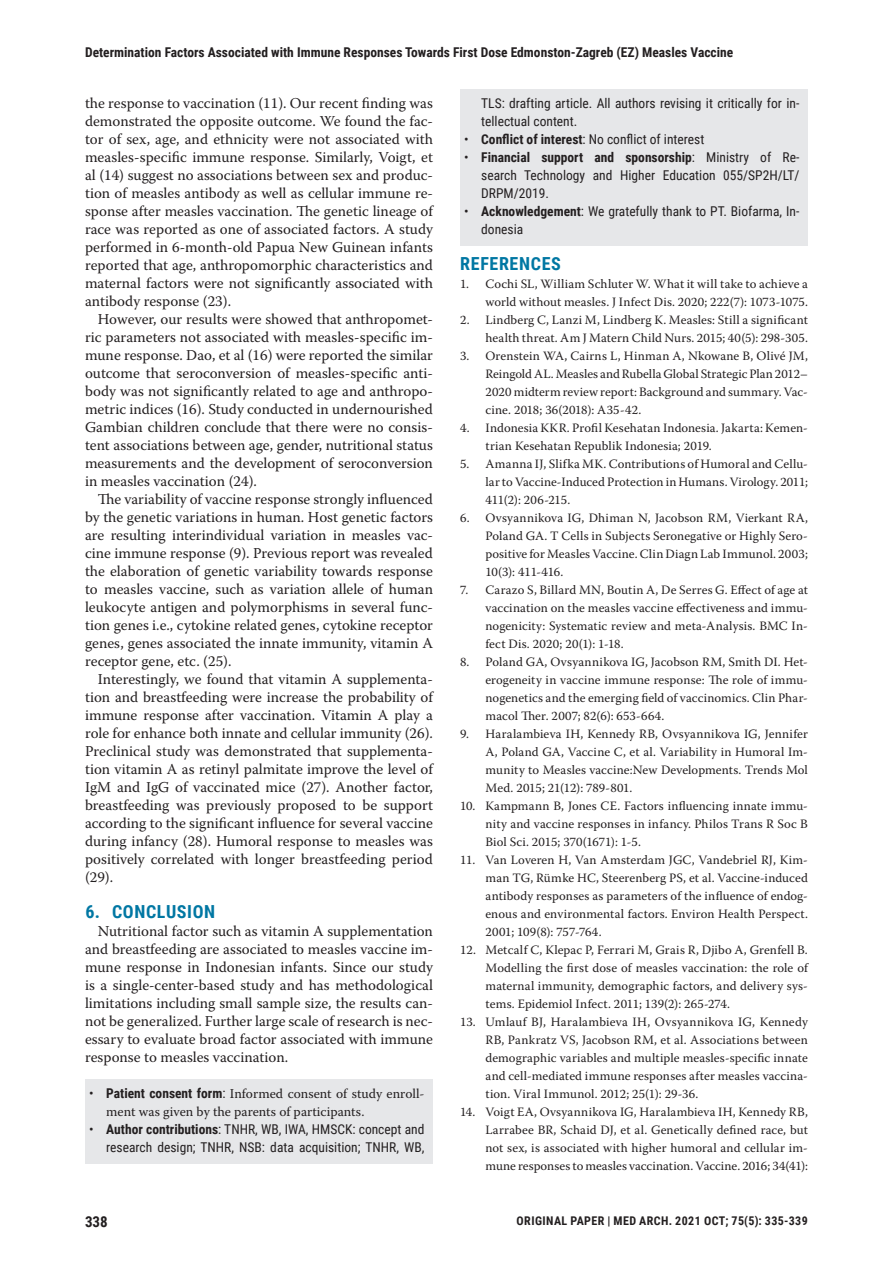
<style>
.page{position:relative;width:893px;height:1263px;background:#fff}
.page>*{position:absolute;margin:0;border:0;box-sizing:border-box;transform-origin:0 0}
.t1{font:700 18px "Roboto Condensed";letter-spacing:.035em;color:#0077a3}
.t2{font:15px/18px "Warnock Pro";color:#231f20;text-align:justify}
.t3{font:700 15px "Roboto Condensed";color:#231f20}
.t4{font:13.5px/18px "Roboto Condensed";color:#231f20}
.t5{font:700 13.5px "Roboto Condensed";color:#231f20}
.t6{font:13.5px/18px "Warnock Pro";color:#231f20}
.t7{font:12.75px/18px "Warnock Pro";letter-spacing:.01em;color:#231f20;text-align:justify}
.t8{font:700 12px "Roboto Condensed";letter-spacing:.035em;color:#231f20}
.s1{font-family:"Roboto Condensed"}
.s2{font-family:"Roboto Condensed";font-weight:700}
.s3{font-weight:700}
</style>
<div class="page">
<div style="left:85px;top:1079px;width:348px;height:49px;background:#e6e7e9"></div>
<div style="left:85px;top:1115px;width:348px;height:49px;background:#e6e7e9"></div>
<div style="left:460px;top:89px;width:348px;height:49px;background:#e6e7e9"></div>
<div style="left:460px;top:125px;width:348px;height:31px;background:#e6e7e9"></div>
<div style="left:460px;top:143px;width:348px;height:67px;background:#e6e7e9"></div>
<div style="left:460px;top:197px;width:348px;height:49px;background:#e6e7e9"></div>
<p class="t5" style="left:85px;top:43px;width:650px">Determination Factors Associated with Immune Responses Towards First Dose Edmonston-Zagreb (EZ) Measles Vaccine</p>
<p class="t2" style="left:85px;top:94px;width:349px">the response to vaccination (11). Our recent finding was demonstrated the opposite outcome. We found the fac&shy;tor of sex, age, and ethnicity were not associated with measles-specific immune response. Similarly, Voigt, et al (14) suggest no associations between sex and produc&shy;tion of measles antibody as well as cellular immune re&shy;sponse after measles vaccination. The genetic lineage of race was reported as one of associated factors. A study performed in 6-month-old Papua New Guinean infants reported that age, anthropomorphic characteristics and maternal factors were not significantly associated with antibody response (23).</p>
<p class="t2" style="left:85px;top:310px;width:349px;text-indent:13px">However, our results were showed that anthropomet&shy;ric parameters not associated with measles-specific im&shy;mune response. Dao, et al (16) were reported the similar outcome that seroconversion of measles-specific anti&shy;body was not significantly related to age and anthropo&shy;metric indices (16). Study conducted in undernourished Gambian children conclude that there were no consis&shy;tent associations between age, gender, nutritional status measurements and the development of seroconversion in measles vaccination (24).</p>
<p class="t2" style="left:85px;top:490px;width:349px;text-indent:13px">The variability of vaccine response strongly influenced by the genetic variations in human. Host genetic factors are resulting interindividual variation in measles vac&shy;cine immune response (9). Previous report was revealed the elaboration of genetic variability towards response to measles vaccine, such as variation allele of human leukocyte antigen and polymorphisms in several func&shy;tion genes i.e., cytokine related genes, cytokine receptor genes, genes associated the innate immunity, vitamin A receptor gene, etc. (25).</p>
<p class="t2" style="left:85px;top:670px;width:349px;text-indent:13px">Interestingly, we found that vitamin A supplementa&shy;tion and breastfeeding were increase the probability of immune response after vaccination. Vitamin A play a role for enhance both innate and cellular immunity (26).<br>Preclinical study was demonstrated that supplementa&shy;tion vitamin A as retinyl palmitate improve the level of IgM and IgG of vaccinated mice (27). Another factor, breastfeeding was previously proposed to be support according to the significant influence for several vaccine during infancy (28). Humoral response to measles was positively correlated with longer breastfeeding period (29).</p>
<p class="t1" style="left:85px;top:899px;width:131px">6. CONCLUSION</p>
<p class="t2" style="left:85px;top:922px;width:349px;text-indent:13px">Nutritional factor such as vitamin A supplementation and breastfeeding are associated to measles vaccine im&shy;mune response in Indonesian infants. Since our study is a single-center-based study and has methodological limitations including small sample size, the results can&shy;not be generalized. Further large scale of research is nec&shy;essary to evaluate broad factor associated with immune response to measles vaccination.</p>
<p class="t6" style="left:106px;top:1084px;width:320px;text-indent:-17px"><span class="s1">•</span> <span class="s2">Patient consent form</span><span class="s1">:</span> Informed consent of study enroll&shy;ment was given by the parents of participants.</p>
<p class="t4" style="left:89px;top:1120px;width:337px;text-align:right">• <span class="s3">Author contributions</span>: TNHR, WB, IWA, HMSCK: concept and research design; TNHR, NSB: data acquisition; TNHR, WB,</p>
<p class="t4" style="left:481px;top:94px;width:320px">TLS: drafting article. All authors revising it critically for in&shy;tellectual content.</p>
<p class="t4" style="left:464px;top:130px;width:242px">• <span class="s3">Conflict of interest</span>: No conflict of interest</p>
<p class="t4" style="left:481px;top:148px;width:320px;text-align:justify;text-indent:-17px">• <span class="s3">Financial support and sponsorship</span>: Ministry of Re&shy;search Technology and Higher Education 055/SP2H/LT/ DRPM/2019.</p>
<p class="t4" style="left:481px;top:202px;width:320px;text-indent:-17px">• <span class="s3">Acknowledgement</span>: We gratefully thank to PT. Biofarma, In&shy;donesia</p>
<p class="t1" style="left:460px;top:251px;width:102px">REFERENCES</p>
<p class="t7" style="left:460px;top:275px;width:349px;text-align:right">1. Cochi SL, William Schluter W. What it will take to achieve a world without measles. J Infect Dis. 2020; 222(7): 1073-1075.</p>
<p class="t7" style="left:460px;top:311px;width:349px;text-align:right">2. Lindberg C, Lanzi M, Lindberg K. Measles: Still a significant health threat. Am J Matern Child Nurs. 2015; 40(5): 298-305.</p>
<p class="t7" style="left:485px;top:347px;width:324px;text-indent:-26px">3. Orenstein WA, Cairns L, Hinman A, Nkowane B, Olivé JM, Reingold AL. Measles and Rubella Global Strategic Plan 2012– 2020 midterm review report: Background and summary. Vac&shy;cine. 2018; 36(2018): A35-42.</p>
<p class="t7" style="left:485px;top:419px;width:324px;text-indent:-26px">4. Indonesia KKR. Profil Kesehatan Indonesia. Jakarta: Kemen&shy;trian Kesehatan Republik Indonesia; 2019.</p>
<p class="t7" style="left:485px;top:455px;width:324px;text-indent:-26px">5. Amanna IJ, Slifka MK. Contributions of Humoral and Cellu&shy;lar to Vaccine-Induced Protection in Humans. Virology. 2011; 411(2): 206-215.</p>
<p class="t7" style="left:485px;top:509px;width:324px;text-indent:-26px">6. Ovsyannikova IG, Dhiman N, Jacobson RM, Vierkant RA, Poland GA. T Cells in Subjects Seronegative or Highly Sero&shy;positive for Measles Vaccine. Clin Diagn Lab Immunol. 2003; 10(3): 411-416.</p>
<p class="t7" style="left:485px;top:581px;width:324px;text-indent:-26px">7. Carazo S, Billard MN, Boutin A, De Serres G. Effect of age at vaccination on the measles vaccine effectiveness and immu&shy;nogenicity: Systematic review and meta-Analysis. BMC In&shy;fect Dis. 2020; 20(1): 1-18.</p>
<p class="t7" style="left:485px;top:653px;width:324px;text-indent:-26px">8. Poland GA, Ovsyannikova IG, Jacobson RM, Smith DI. Het&shy;erogeneity in vaccine immune response: The role of immu&shy;nogenetics and the emerging field of vaccinomics. Clin Phar&shy;macol Ther. 2007; 82(6): 653-664.</p>
<p class="t7" style="left:485px;top:725px;width:324px;text-indent:-26px">9. Haralambieva IH, Kennedy RB, Ovsyannikova IG, Jennifer A, Poland GA, Vaccine C, et al. Variability in Humoral Im&shy;munity to Measles vaccine:New Developments. Trends Mol Med. 2015; 21(12): 789-801.</p>
<p class="t7" style="left:485px;top:797px;width:324px;text-indent:-26px">10. Kampmann B, Jones CE. Factors influencing innate immu&shy;nity and vaccine responses in infancy. Philos Trans R Soc B Biol Sci. 2015; 370(1671): 1-5.</p>
<p class="t7" style="left:485px;top:851px;width:324px;text-indent:-26px">11. Van Loveren H, Van Amsterdam JGC, Vandebriel RJ, Kim&shy;man TG, Rümke HC, Steerenberg PS, et al. Vaccine-induced antibody responses as parameters of the influence of endog&shy;enous and environmental factors. Environ Health Perspect.<br>2001; 109(8): 757-764.</p>
<p class="t7" style="left:485px;top:941px;width:324px;text-indent:-26px">12. Metcalf C, Klepac P, Ferrari M, Grais R, Djibo A, Grenfell B.<br>Modelling the first dose of measles vaccination: the role of maternal immunity, demographic factors, and delivery sys&shy;tems. Epidemiol Infect. 2011; 139(2): 265-274.</p>
<p class="t7" style="left:485px;top:1013px;width:324px;text-indent:-26px">13. Umlauf BJ, Haralambieva IH, Ovsyannikova IG, Kennedy RB, Pankratz VS, Jacobson RM, et al. Associations between demographic variables and multiple measles-specific innate and cell-mediated immune responses after measles vaccina&shy;tion. Viral Immunol. 2012; 25(1): 29-36.</p>
<p class="t7" style="left:485px;top:1103px;width:324px;text-indent:-26px">14. Voigt EA, Ovsyannikova IG, Haralambieva IH, Kennedy RB, Larrabee BR, Schaid DJ, et al. Genetically defined race, but not sex, is associated with higher humoral and cellular im&shy;mune responses to measles vaccination. Vaccine. 2016; 34(41):</p>
<p class="t3" style="left:85px;top:1211px;width:24px">338</p>
<p class="t8" style="left:517px;top:1212px;width:139px">ORIGINAL PAPER | Med Arch</p>
<p class="t8" style="left:669px;top:1212px;width:140px">. 2021 OCT; 75(5): 335-339</p>
</div>
